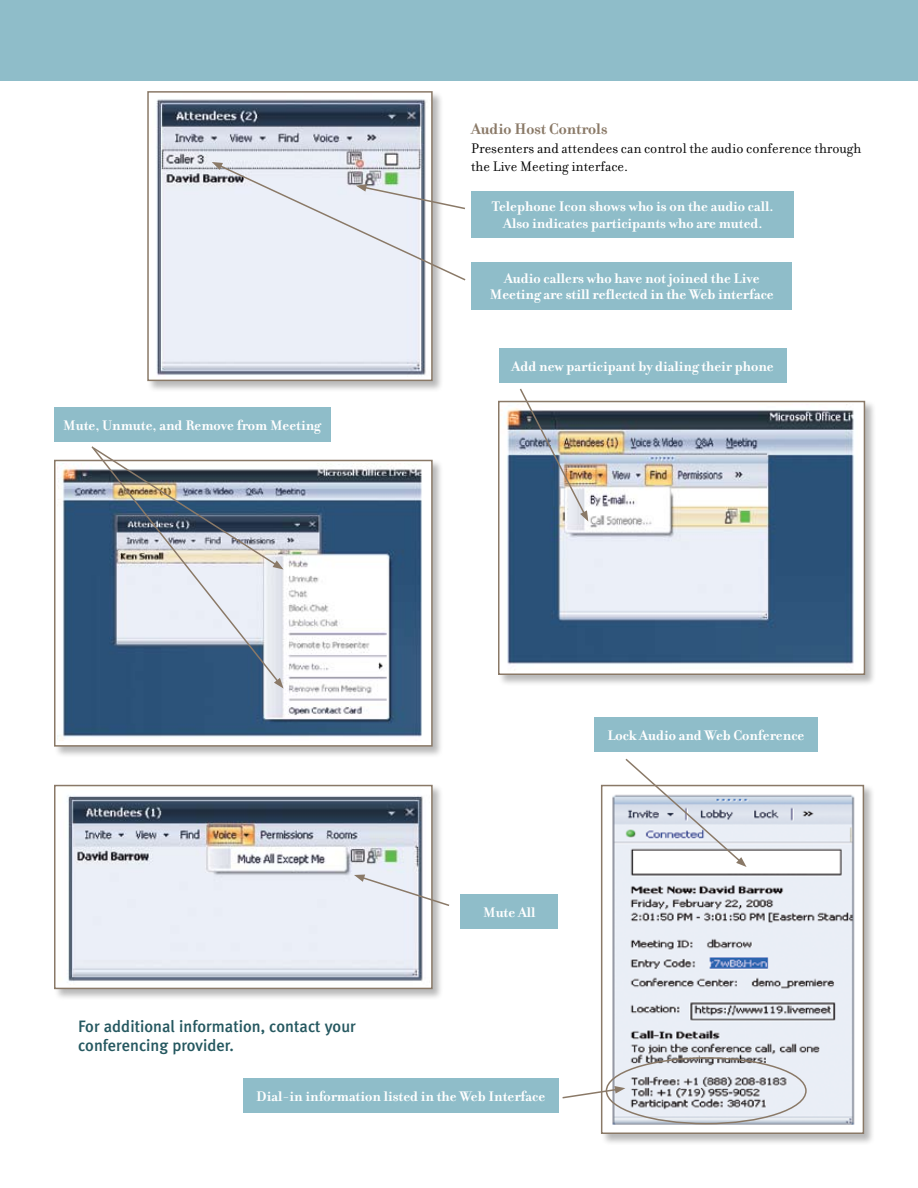
<style>
.page{position:relative;width:918px;height:1188px;background:#fff}
.page>*{position:absolute;margin:0;border:0;box-sizing:border-box;transform-origin:0 0}
.t1{font:500 16.5px/18.8px "Meta Plus";color:#255860}
.t2{font:700 16.5px "Filosofia";color:#8a7967}
.t3{font:700 15px/16.5px "Filosofia";color:#fff;text-align:center}
.t4{font:15px/18.8px "Filosofia";color:#000}
</style>
<div class="page">
<div style="left:147px;top:90px;width:297px;height:303px;background:#000;opacity:.28"></div>
<img style="left:150px;top:94px;width:280px;height:284px">
<div style="left:147px;top:91px;width:286px;height:290px;border:2px solid #8a7967"></div>
<div style="left:53px;top:459px;width:391px;height:299px;background:#000;opacity:.28"></div>
<img style="left:58px;top:464px;width:370px;height:277px">
<div style="left:54px;top:460px;width:379px;height:287px;border:2px solid #8a7967"></div>
<div style="left:497px;top:400px;width:379px;height:286px;background:#000;opacity:.28"></div>
<img style="left:501px;top:404px;width:360px;height:268px">
<div style="left:498px;top:401px;width:367px;height:274px;border:2px solid #8a7967"></div>
<div style="left:53px;top:784px;width:391px;height:217px;background:#000;opacity:.28"></div>
<img style="left:58px;top:788px;width:372px;height:197px">
<div style="left:54px;top:785px;width:379px;height:204px;border:2px solid #8a7967"></div>
<div style="left:600px;top:784px;width:276px;height:361px;background:#000;opacity:.28"></div>
<div style="left:602px;top:786px;width:261px;height:347px;background:#fff"></div>
<img style="left:609px;top:794px;width:246px;height:331px">
<div style="left:601px;top:785px;width:263px;height:349px;border:2px solid #8a7967"></div>
<div style="left:606px;top:1057px;width:201px;height:67px;border:2px solid #8a7967;border-radius:50%"></div>
<svg style="left:212px;top:162px;width:254px;height:120px;background:#e4e7ed"></svg>
<svg style="left:354px;top:875px;width:96px;height:32px"></svg>
<svg style="left:562px;top:1086px;width:63px;height:13px"></svg>
<div style="left:0;top:0;width:918px;height:81px;background:#8fbdc9"></div>
<svg style="left:624px;top:758px;width:123px;height:109px"></svg>
<div style="left:472px;top:191px;width:322px;height:47px;background:#8fbdc9"></div>
<div style="left:472px;top:262px;width:320px;height:48px;background:#8fbdc9"></div>
<div style="left:499px;top:348px;width:288px;height:35px;background:#8fbdc9"></div>
<div style="left:54px;top:407px;width:276px;height:35px;background:#8fbdc9"></div>
<div style="left:460px;top:894px;width:98px;height:35px;background:#8fbdc9"></div>
<div style="left:243px;top:1078px;width:315px;height:35px;background:#8fbdc9"></div>
<div style="left:594px;top:717px;width:224px;height:35px;background:#8fbdc9"></div>
<svg style="left:90px;top:446px;width:191px;height:238px;background:#98a5b4"></svg>
<svg style="left:274px;top:678px;width:10px;height:10px"></svg>
<img style="left:518px;top:388px;width:70px;height:134px">
<p class="t2" style="left:471px;top:119px;width:138px">Audio Host Controls</p>
<p class="t4" style="left:471px;top:139px;width:392px">Presenters and attendees can control the audio conference through the Live Meeting interface.</p>
<p class="t3" style="left:492px;top:199px;width:283px">Telephone Icon shows who is on the audio call.<br>Also indicates participants who are muted.</p>
<p class="t3" style="left:490px;top:270px;width:285px">Audio callers who have not joined the Live<br>Meeting are still reflected in the Web interface</p>
<p class="t3" style="left:63px;top:417px;width:259px">Mute, Unmute, and Remove from Meeting</p>
<p class="t1" style="left:78px;top:1017px;width:279px">For additional information, contact your conferencing provider.</p>
<p class="t3" style="left:512px;top:358px;width:264px">Add new participant by dialing their phone</p>
<p class="t3" style="left:483px;top:904px;width:54px">Mute All</p>
<p class="t3" style="left:607px;top:727px;width:199px">Lock Audio and Web Conference</p>
<p class="t3" style="left:256px;top:1088px;width:291px">Dial-in information listed in the Web Interface</p>
</div>
